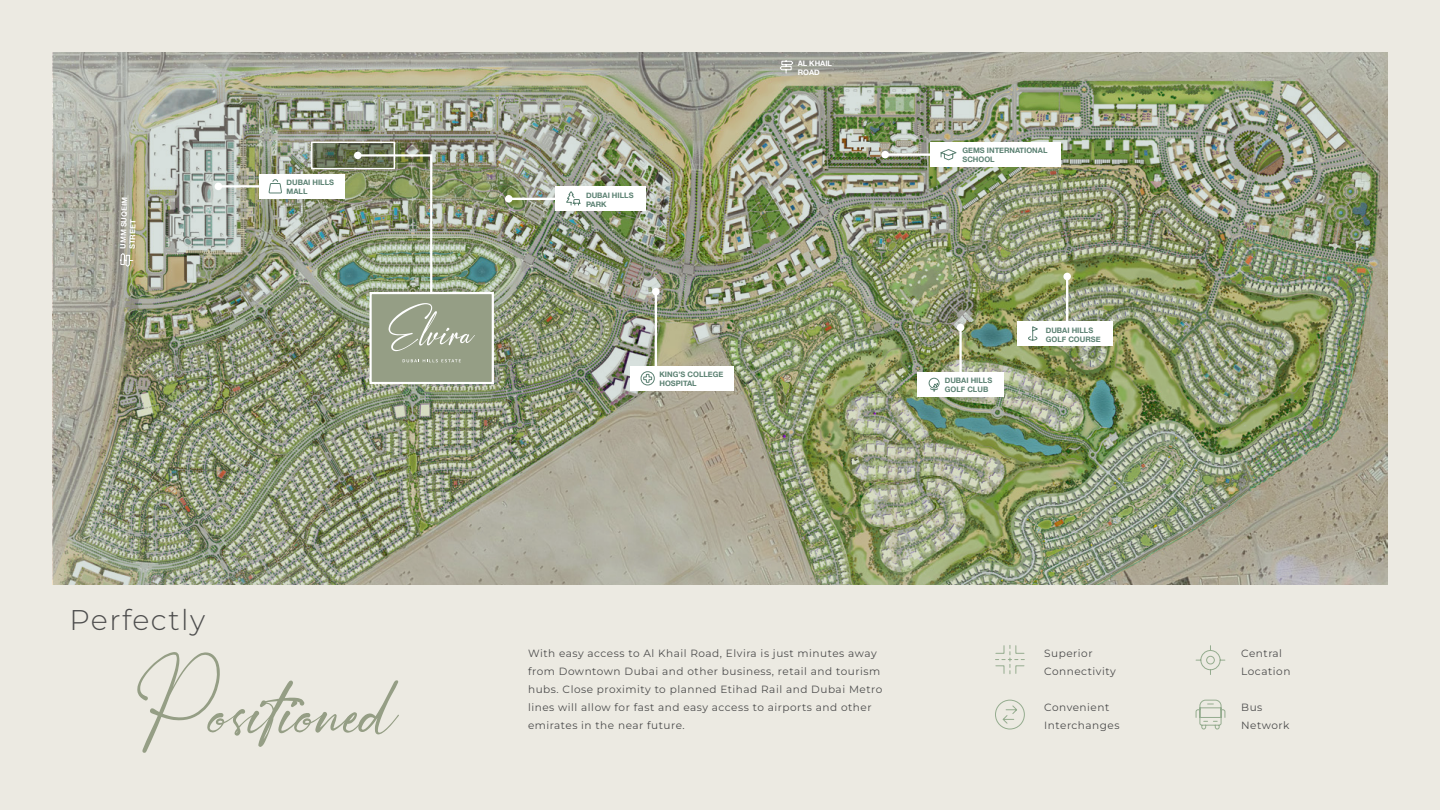
<style>
.page{position:relative;width:1440px;height:810px;background:#eceae2}
.page>*{position:absolute;margin:0;border:0;box-sizing:border-box;transform-origin:0 0}
.t1{font:700 150px "Besthany";color:#959e85}
.t2{font:300 28.5px "Montserrat";letter-spacing:.05em;color:#4d4d4d}
.t3{font:10.5px/18px "Montserrat";letter-spacing:.05em;color:#4d4d4d}
.t4{font:700 7.5px/9px "Helvetica Neue";color:#5b8172}
.t5{font:700 7.5px/9px "Helvetica Neue";color:#fff}
</style>
<div class="page">
<svg style="left:1195px;top:645px;width:31px;height:30px"></svg>
<svg style="left:995px;top:699px;width:30px;height:31px"></svg>
<svg style="left:1195px;top:699px;width:31px;height:31px"></svg>
<img style="left:53px;top:52px;width:1334px;height:533px">
<hr style="left:218px;top:185px;width:87px;height:3px;background:#fff">
<div style="left:215px;top:183px;width:7px;height:7px;background:#fff;border-radius:50%"></div>
<hr style="left:655px;top:292px;width:2px;height:86px;background:#fff">
<div style="left:652px;top:288px;width:8px;height:7px;background:#fff;border-radius:50%"></div>
<hr style="left:1066px;top:276px;width:2px;height:62px;background:#fff">
<div style="left:1063px;top:273px;width:8px;height:7px;background:#fff;border-radius:50%"></div>
<hr style="left:959px;top:328px;width:3px;height:61px;background:#fff">
<div style="left:957px;top:324px;width:7px;height:7px;background:#fff;border-radius:50%"></div>
<hr style="left:509px;top:198px;width:61px;height:2px;background:#fff">
<div style="left:505px;top:195px;width:8px;height:8px;background:#fff;border-radius:50%"></div>
<hr style="left:885px;top:153px;width:62px;height:3px;background:#fff">
<div style="left:881px;top:151px;width:8px;height:7px;background:#fff;border-radius:50%"></div>
<div style="left:259px;top:174px;width:86px;height:25px;background:#fff"></div>
<svg style="left:269px;top:179px;width:13px;height:15px"></svg>
<div style="left:630px;top:366px;width:103px;height:25px;background:#fff"></div>
<svg style="left:779px;top:60px;width:15px;height:14px"></svg>
<svg style="left:120px;top:252px;width:13px;height:16px"></svg>
<svg style="left:640px;top:371px;width:15px;height:15px"></svg>
<div style="left:1018px;top:321px;width:95px;height:25px;background:#fff"></div>
<svg style="left:1028px;top:326px;width:10px;height:15px"></svg>
<div style="left:917px;top:372px;width:87px;height:25px;background:#fff"></div>
<svg style="left:929px;top:378px;width:11px;height:14px"></svg>
<div style="left:555px;top:186px;width:91px;height:25px;background:#fff"></div>
<div style="left:930px;top:142px;width:130px;height:25px;background:#fff"></div>
<svg style="left:566px;top:191px;width:15px;height:15px"></svg>
<svg style="left:940px;top:149px;width:17px;height:12px"></svg>
<svg style="left:314px;top:145px;width:78px;height:21px"></svg>
<div style="left:311px;top:142px;width:84px;height:27px;border:2px solid #fff"></div>
<div style="left:354px;top:152px;width:8px;height:7px;background:#fdfeff;border-radius:50%"></div>
<div style="left:369px;top:292px;width:125px;height:92px;background:#959e85;border:2px solid #fff"></div>
<svg style="left:403px;top:359px;width:58px;height:3px"></svg>
<img style="left:356px;top:153px;width:119px;height:198px">
<svg style="left:995px;top:645px;width:30px;height:29px"></svg>
<p class="t5" style="left:119px;top:248px;width:53px;rotate:-88deg">UMM SUQEIM<br>STREET</p>
<p class="t4" style="left:287px;top:178px;width:49px">DUBAI HILLS<br>MALL</p>
<h2 class="t2" style="left:69px;top:601px;width:137px">Perfectly</h2>
<h1 class="t1" style="left:137px;top:645px;width:262px">Positioned</h1>
<p class="t4" style="left:586px;top:191px;width:49px">DUBAI HILLS<br>PARK</p>
<p class="t4" style="left:660px;top:370px;width:65px">KING S’ COLLEGE<br>HOSPITAL</p>
<p class="t5" style="left:798px;top:59px;width:36px">AL KHAIL<br>ROAD</p>
<p class="t4" style="left:962px;top:146px;width:87px">GEMS INTERNATIONAL<br>SCHOOL</p>
<p class="t4" style="left:945px;top:376px;width:49px">DUBAI HILLS<br>GOLF CLUB</p>
<p class="t4" style="left:1046px;top:326px;width:56px">DUBAI HILLS<br>GOLF COURSE</p>
<p class="t3" style="left:528px;top:644px;width:356px">With easy access to Al Khail Road, Elvira is just minutes away from Downtown Dubai and other business, retail and tourism hubs. Close proximity to planned Etihad Rail and Dubai Metro lines will allow for fast and easy access to airports and other emirates in the near future.</p>
<p class="t3" style="left:1044px;top:644px;width:50px">Superior</p>
<p class="t3" style="left:1044px;top:662px;width:73px">Connectivity</p>
<p class="t3" style="left:1044px;top:698px;width:77px">Convenient<br>Interchanges</p>
<p class="t3" style="left:1241px;top:644px;width:51px">Central<br>Location</p>
<p class="t3" style="left:1241px;top:698px;width:50px">Bus<br>Network</p>
</div>
